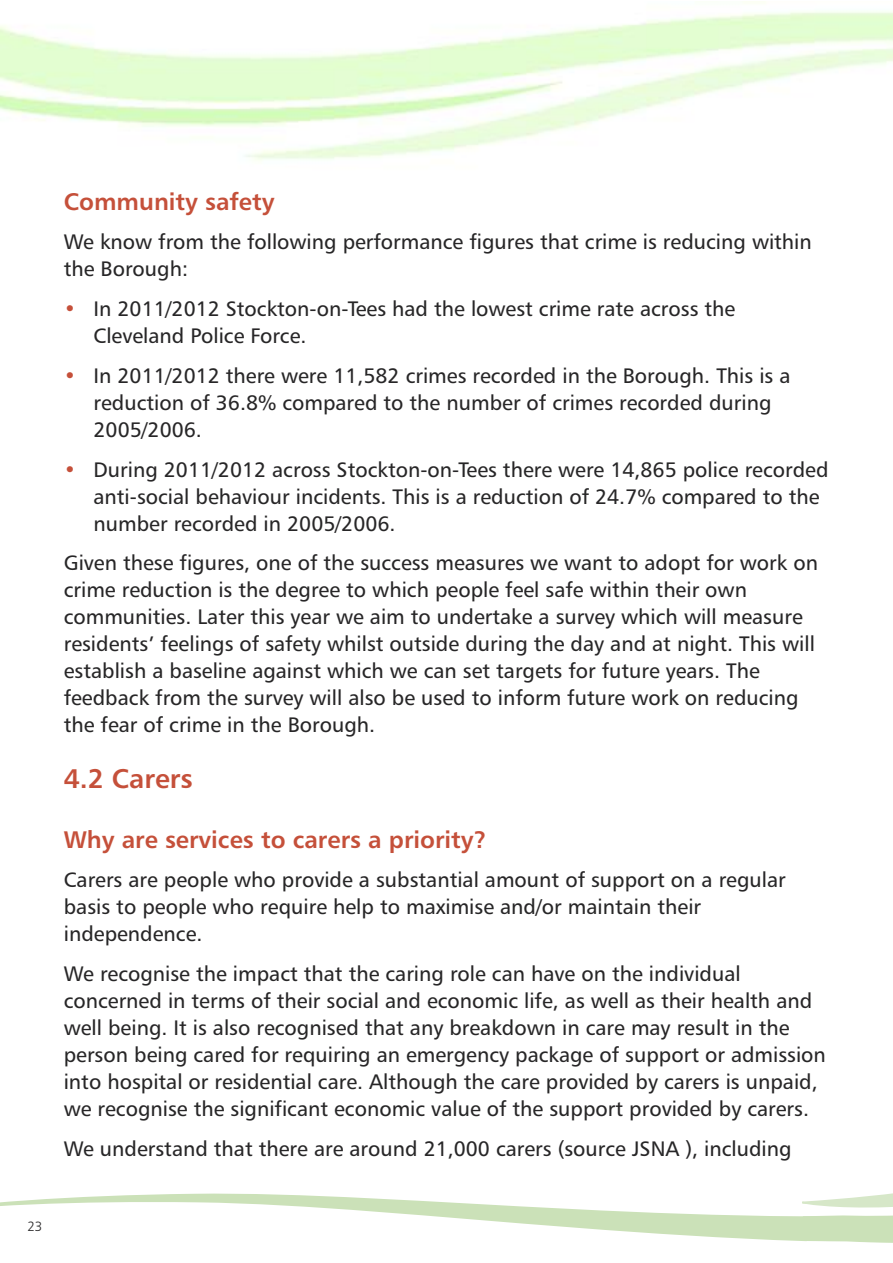
<style>
.page{position:relative;width:893px;height:1263px;background:#fff}
.page>*{position:absolute;margin:0;border:0;box-sizing:border-box;transform-origin:0 0}
.t1{font:27px "Humanist 777 BT Bold B";color:#c5503a}
.t2{font:24px "Humanist 777 BT Bold B";color:#c5503a}
.t3{font:21px/27px "Humanist 777 BT Roman B";color:#272627}
.t4{font:13.5px "Humanist 777 BT Light B";color:#272627}
.s1{color:#c5503a}
</style>
<div class="page">
<svg style="left:0;top:1195px;width:789px;height:46px"></svg>
<svg style="left:789px;top:1193px;width:104px;height:50px"></svg>
<p class="t2" style="left:64px;top:187px;width:212px">Community safety</p>
<p class="t3" style="left:64px;top:229px;width:750px">We know from the following performance figures that crime is reducing within the Borough:</p>
<p class="t3" style="left:94px;top:295px;width:643px;text-indent:-30px"><span class="s1">•</span> In 2011/2012 Stockton-on-Tees had the lowest crime rate across the<br>Cleveland Police Force.</p>
<p class="t3" style="left:94px;top:362px;width:698px;text-indent:-30px"><span class="s1">•</span> In 2011/2012 there were 11,582 crimes recorded in the Borough. This is a reduction of 36.8% compared to the number of crimes recorded during<br>2005/2006.</p>
<p class="t3" style="left:94px;top:456px;width:737px;text-indent:-30px"><span class="s1">•</span> During 2011/2012 across Stockton-on-Tees there were 14,865 police recorded anti-social behaviour incidents. This is a reduction of 24.7% compared to the number recorded in 2005/2006.</p>
<p class="t3" style="left:64px;top:550px;width:756px">Given these figures, one of the success measures we want to adopt for work on crime reduction is the degree to which people feel safe within their own communities. Later this year we aim to undertake a survey which will measure residents’ feelings of safety whilst outside during the day and at night. This will establish a baseline against which we can set targets for future years. The feedback from the survey will also be used to inform future work on reducing the fear of crime in the Borough.</p>
<p class="t1" style="left:64px;top:763px;width:131px">4.2 Carers</p>
<p class="t2" style="left:64px;top:825px;width:424px">Why are services to carers a priority?</p>
<p class="t3" style="left:64px;top:867px;width:723px">Carers are people who provide a substantial amount of support on a regular basis to people who require help to maximise and/or maintain their independence.</p>
<p class="t3" style="left:64px;top:960px;width:764px">We recognise the impact that the caring role can have on the individual concerned in terms of their social and economic life, as well as their health and well being. It is also recognised that any breakdown in care may result in the person being cared for requiring an emergency package of support or admission into hospital or residential care. Although the care provided by carers is unpaid, we recognise the significant economic value of the support provided by carers.</p>
<p class="t3" style="left:64px;top:1135px;width:729px">We understand that there are around 21,000 carers (source JSNA ), including</p>
<p class="t4" style="left:27px;top:1218px;width:17px">23</p>
</div>
